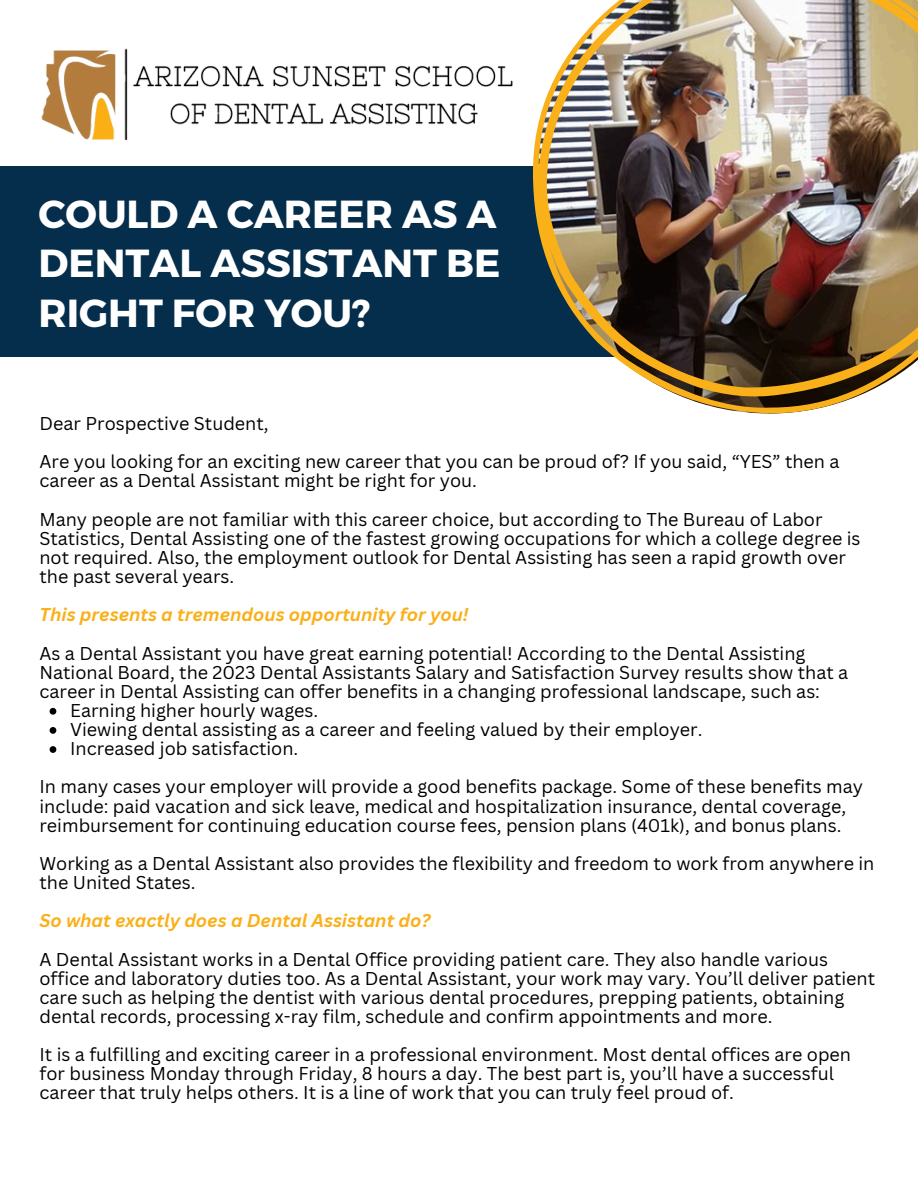
<style>
.page{position:relative;width:918px;height:1188px;background:#fff}
.page>*{position:absolute;margin:0;border:0;box-sizing:border-box;transform-origin:0 0}
.t1{font:700 39.15px/49.5px "Montserrat";color:#fff;text-align:justify}
.t2{font:18px/19.2px "Canva Sans";color:#000}
.t3{font:italic 700 18px "Canva Sans";color:#fab019}
</style>
<div class="page">
<div style="left:0;top:166px;width:627px;height:191px;background:#042e4b"></div>
<img style="left:41px;top:48px;width:472px;height:92px">
<svg style="left:50px;top:708px;width:6px;height:7px"></svg>
<svg style="left:50px;top:727px;width:6px;height:7px"></svg>
<svg style="left:50px;top:746px;width:6px;height:7px"></svg>
<img style="left:533px;top:0;width:385px;height:413px">
<p class="t1" style="left:38px;top:187px;width:464px">COULD A CAREER AS A DENTAL ASSISTANT BE RIGHT FOR YOU?</p>
<p class="t2" style="left:39px;top:413px;width:231px">Dear Prospective Student,</p>
<h1 class="t2" style="left:39px;top:452px;width:802px">Are you looking for an exciting new career that you can be proud of? If you said, “YES” then a career as a Dental Assistant might be right for you.</h1>
<p class="t2" style="left:39px;top:509px;width:823px">Many people are not familiar with this career choice, but according to The Bureau of Labor Statistics, Dental Assisting one of the fastest growing occupations for which a college degree is not required. Also, the employment outlook for Dental Assisting has seen a rapid growth over the past several years.</p>
<p class="t3" style="left:39px;top:602px;width:431px">This presents a tremendous opportunity for you!</p>
<p class="t2" style="left:39px;top:643px;width:810px">As a Dental Assistant you have great earning potential! According to the Dental Assisting<br>National Board, the 2023 Dental Assistants Salary and Satisfaction Survey results show that a career in Dental Assisting can offer benefits in a changing professional landscape, such as:</p>
<h2 class="t2" style="left:70px;top:700px;width:250px">Earning higher hourly wages.</h2>
<p class="t2" style="left:70px;top:719px;width:634px">Viewing dental assisting as a career and feeling valued by their employer.</p>
<p class="t2" style="left:70px;top:739px;width:230px">Increased job satisfaction.</p>
<p class="t2" style="left:39px;top:777px;width:825px">In many cases your employer will provide a good benefits package. Some of these benefits may include: paid vacation and sick leave, medical and hospitalization insurance, dental coverage, reimbursement for continuing education course fees, pension plans (401k), and bonus plans.</p>
<p class="t2" style="left:39px;top:853px;width:836px">Working as a Dental Assistant also provides the flexibility and freedom to work from anywhere in the United States.</p>
<p class="t3" style="left:39px;top:908px;width:393px">So what exactly does a Dental Assistant do?</p>
<p class="t2" style="left:39px;top:949px;width:837px">A Dental Assistant works in a Dental Office providing patient care. They also handle various office and laboratory duties too. As a Dental Assistant, your work may vary. You’ll deliver patient care such as helping the dentist with various dental procedures, prepping patients, obtaining dental records, processing x-ray film, schedule and confirm appointments and more.</p>
<h2 class="t2" style="left:39px;top:1045px;width:813px">It is a fulfilling and exciting career in a professional environment. Most dental offices are open for business Monday through Friday, 8 hours a day. The best part is, you’ll have a successful career that truly helps others. It is a line of work that you can truly feel proud of.</h2>
</div>
